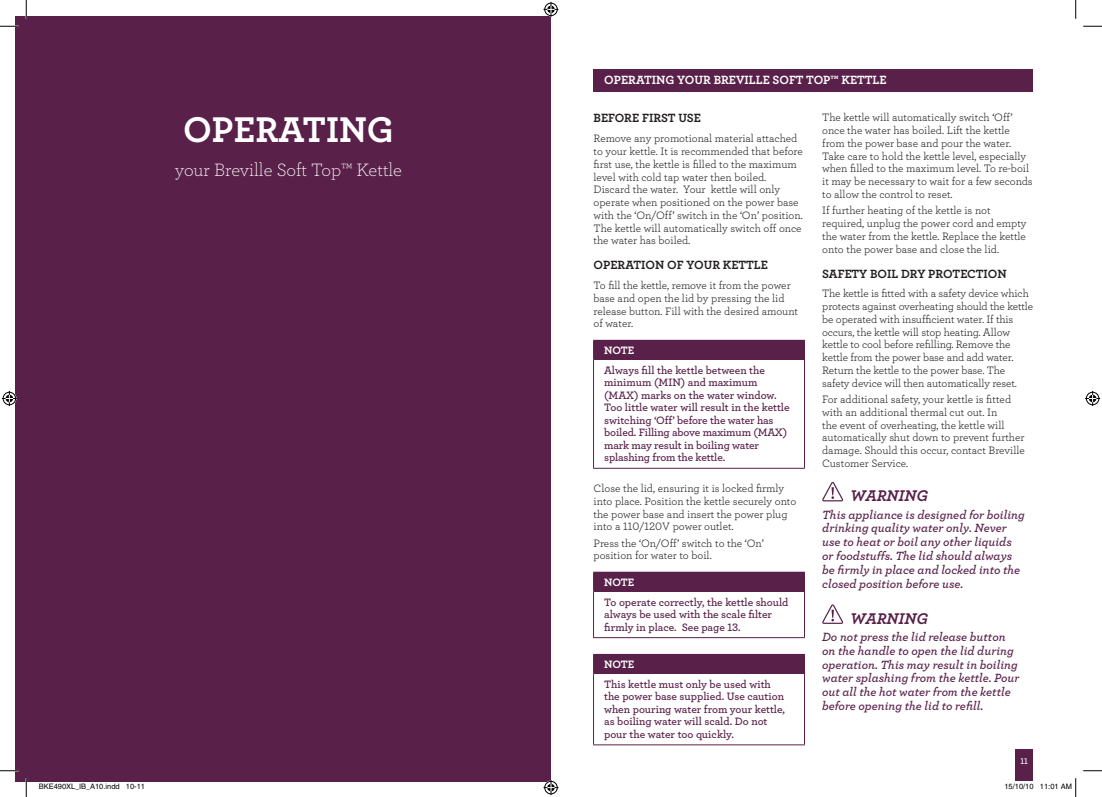
<style>
.page{position:relative;width:1102px;height:797px;background:#fff}
.page>*{position:absolute;margin:0;border:0;box-sizing:border-box;transform-origin:0 0}
.t1{font:37.5px "Archer Bold LF";color:#fff}
.t2{font:18.75px "Archer Light LF";color:#fff}
.t3{font:16.25px "Archer Bold LF Italic";color:#592049}
.t4{font:12.5px/13.8px "Archer Semibold LF Italic";color:#592049}
.t5{font:12.5px "Archer Bold LF";color:#231f20}
.t6{font:12.5px "Archer Bold LF";color:#fff}
.t7{font:11.25px/12.8px "Archer Book LF";letter-spacing:-.005em;color:#231f20}
.t8{font:11.25px/12.5px "Archer Semibold LF";letter-spacing:-.005em;color:#592049}
.t9{font:11.25px "Archer Bold LF";color:#fff}
.t10{font:8.75px "Archer Semibold LF";color:#fff}
.t11{font:7.5px "Helvetica";color:#000}
</style>
<div class="page">
<div style="left:16px;top:16px;width:535px;height:765px;background:#592049"></div>
<div style="left:1015px;top:749px;width:18px;height:32px;background:#592049"></div>
<div style="left:593px;top:69px;width:440px;height:22px;background:#592049"></div>
<div style="left:593px;top:340px;width:211px;height:19px;background:#592049"></div>
<svg style="left:804px;top:341px;width:1px;height:18px"></svg>
<hr style="left:593px;top:360px;width:1px;height:108px;background:#592049">
<hr style="left:804px;top:360px;width:1px;height:108px;background:#592049">
<hr style="left:593px;top:468px;width:211px;height:1px;background:#592049">
<hr style="left:593px;top:359px;width:211px;height:1px;background:#592049">
<div style="left:593px;top:572px;width:211px;height:19px;background:#592049"></div>
<svg style="left:804px;top:572px;width:1px;height:19px"></svg>
<hr style="left:593px;top:591px;width:1px;height:46px;background:#592049">
<hr style="left:804px;top:591px;width:1px;height:46px;background:#592049">
<hr style="left:593px;top:637px;width:211px;height:1px;background:#592049">
<hr style="left:593px;top:591px;width:211px;height:1px;background:#592049">
<div style="left:593px;top:654px;width:211px;height:19px;background:#592049"></div>
<svg style="left:804px;top:654px;width:1px;height:19px"></svg>
<hr style="left:593px;top:673px;width:1px;height:71px;background:#592049">
<hr style="left:804px;top:673px;width:1px;height:71px;background:#592049">
<hr style="left:593px;top:744px;width:211px;height:1px;background:#592049">
<hr style="left:593px;top:673px;width:211px;height:1px;background:#592049">
<svg style="left:822px;top:482px;width:21px;height:19px"></svg>
<svg style="left:822px;top:604px;width:21px;height:20px"></svg>
<svg style="left:0;top:25px;width:19px;height:2px"></svg>
<svg style="left:1083px;top:25px;width:18px;height:2px"></svg>
<svg style="left:0;top:770px;width:19px;height:1px"></svg>
<svg style="left:1083px;top:770px;width:18px;height:1px"></svg>
<svg style="left:25px;top:0;width:2px;height:19px"></svg>
<svg style="left:25px;top:778px;width:2px;height:19px"></svg>
<svg style="left:1075px;top:0;width:1px;height:19px"></svg>
<svg style="left:543px;top:2px;width:15px;height:15px"></svg>
<svg style="left:543px;top:780px;width:15px;height:15px"></svg>
<svg style="left:2px;top:391px;width:15px;height:15px"></svg>
<svg style="left:1085px;top:391px;width:14px;height:15px"></svg>
<svg style="left:39px;top:781px;width:81px;height:1px"></svg>
<svg style="left:1075px;top:778px;width:1px;height:19px"></svg>
<h1 class="t1" style="left:183px;top:106px;width:212px">OPERATING</h1>
<h2 class="t2" style="left:175px;top:158px;width:228px">your Breville Soft Top™ Kettle</h2>
<p class="t6" style="left:604px;top:72px;width:91px">OPERATING YOUR</p>
<p class="t6" style="left:713px;top:72px;width:38px">BREVILLE</p>
<p class="t6" style="left:772px;top:72px;width:115px">SOFT TOP™ KETTLE</p>
<p class="t5" style="left:593px;top:110px;width:30px">BEFORE</p>
<p class="t5" style="left:642px;top:110px;width:15px">FIRST</p>
<p class="t5" style="left:678px;top:110px;width:9px">USE</p>
<p class="t7" style="left:593px;top:132px;width:211px">Remove any promotional material attached to your kettle. It is recommended that before first use, the kettle is filled to the maximum level with cold tap water then boiled.<br>Discard the water. Your kettle will only operate when positioned on the power base with the ‘On/Off’ switch in the ‘On’ position.<br>The kettle will automatically switch off once the water has boiled.</p>
<p class="t5" style="left:593px;top:257px;width:19px">OPERATION</p>
<p class="t5" style="left:667px;top:257px;width:37px">OF YOUR</p>
<p class="t5" style="left:722px;top:257px;width:9px">KETTLE</p>
<p class="t7" style="left:593px;top:279px;width:206px">To fill the kettle, remove it from the power base and open the lid by pressing the lid release button. Fill with the desired amount of water.</p>
<p class="t9" style="left:604px;top:343px;width:32px">NOTE</p>
<p class="t8" style="left:604px;top:363px;width:187px">Always fill the kettle between the minimum (MIN) and maximum (MAX) marks on the water window.<br>Too little water will result in the kettle switching ‘Off’ before the water has boiled. Filling above maximum (MAX) mark may result in boiling water splashing from the kettle.</p>
<p class="t7" style="left:593px;top:481px;width:204px">Close the lid, ensuring it is locked firmly into place. Position the kettle securely onto the power base and insert the power plug into a 110/120V power outlet.</p>
<p class="t7" style="left:593px;top:536px;width:172px">Press the ‘On/Off’ switch to the ‘On’ position for water to boil.</p>
<p class="t9" style="left:604px;top:575px;width:32px">NOTE</p>
<p class="t8" style="left:604px;top:595px;width:186px">To operate correctly, the kettle should always be used with the scale filter firmly in place. See page 13.</p>
<p class="t9" style="left:604px;top:657px;width:32px">NOTE</p>
<p class="t8" style="left:604px;top:677px;width:182px">This kettle must only be used with the power base supplied. Use caution when pouring water from your kettle, as boiling water will scald. Do not pour the water too quickly.</p>
<p class="t7" style="left:822px;top:111px;width:212px">The kettle will automatically switch ‘Off’ once the water has boiled. Lift the kettle from the power base and pour the water.<br>Take care to hold the kettle level, especially when filled to the maximum level. To re-boil it may be necessary to wait for a few seconds to allow the control to reset.</p>
<p class="t7" style="left:822px;top:204px;width:206px">If further heating of the kettle is not required, unplug the power cord and empty the water from the kettle. Replace the kettle onto the power base and close the lid.</p>
<p class="t5" style="left:822px;top:265px;width:63px">SAFETY BOIL</p>
<p class="t5" style="left:900px;top:265px;width:44px">DRY PROTECTION</p>
<p class="t7" style="left:822px;top:287px;width:212px">The kettle is fitted with a safety device which protects against overheating should the kettle be operated with insufficient water. If this occurs, the kettle will stop heating. Allow kettle to cool before refilling. Remove the kettle from the power base and add water.<br>Return the kettle to the power base. The safety device will then automatically reset.</p>
<p class="t7" style="left:822px;top:392px;width:204px">For additional safety, your kettle is fitted with an additional thermal cut out. In<br>the event of overheating, the kettle will automatically shut down to prevent further damage. Should this occur, contact Breville Customer Service.</p>
<h3 class="t3" style="left:850px;top:486px;width:79px">WARNING</h3>
<p class="t4" style="left:822px;top:507px;width:204px">This appliance is designed for boiling drinking quality water only. Never use to heat or boil any other liquids or foodstuffs. The lid should always be firmly in place and locked into the closed position before use.</p>
<h3 class="t3" style="left:850px;top:608px;width:79px">WARNING</h3>
<p class="t4" style="left:822px;top:630px;width:199px">Do not press the lid release button on the handle to open the lid during operation. This may result in boiling water splashing from the kettle. Pour out all the hot water from the kettle before opening the lid to refill.</p>
<p class="t10" style="left:1020px;top:755px;width:9px">11</p>
<p class="t11" style="left:39px;top:782px;width:108px">BKE490XL_IB_A10.indd 10-11</p>
<p class="t11" style="left:1004px;top:782px;width:69px">15/10/10 11:01 AM</p>
</div>
